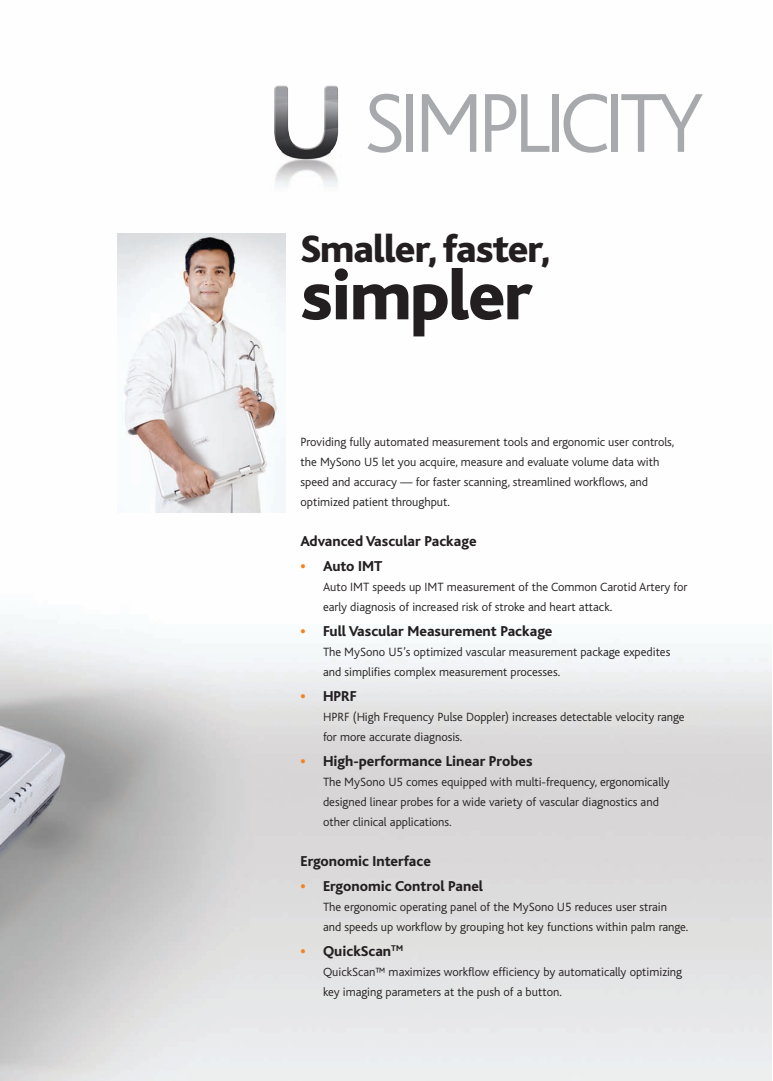
<style>
.page{position:relative;width:773px;height:1081px;background:#fff}
.page>*{position:absolute;margin:0;border:0;box-sizing:border-box;transform-origin:0 0}
.t1{font:300 87.5px "Bliss";letter-spacing:-.07em;color:#a8a9ad}
.t2{font:800 72.5px "Bliss";letter-spacing:-.025em;color:#231f20}
.t3{font:800 40px "Bliss";letter-spacing:-.025em;color:#231f20}
.t4{font:800 15px "Bliss";color:#231f20}
.t5{font:300 12.5px/20px "Bliss";color:#231f20}
.s1{color:#f58220}
</style>
<div class="page">
<img style="left:0;top:233px;width:771px;height:848px">
<img style="left:117px;top:234px;width:168px;height:278px">
<img style="left:274px;top:85px;width:65px;height:102px">
<h1 class="t1" style="left:363px;top:77px;width:342px">SIMPLICITY</h1>
<h3 class="t3" style="left:300px;top:228px;width:251px">Smaller, faster,</h3>
<h2 class="t2" style="left:300px;top:258px;width:233px">simpler</h2>
<p class="t5" style="left:300px;top:432px;width:375px">Providing fully automated measurement tools and ergonomic user controls, the MySono U5 let you acquire, measure and evaluate volume data with speed and accuracy — for faster scanning, streamlined workflows, and optimized patient throughput.</p>
<p class="t4" style="left:300px;top:533px;width:177px">Advanced Vascular Package</p>
<p class="t4" style="left:300px;top:558px;width:83px"><span class="s1">•</span> Auto IMT</p>
<p class="t5" style="left:323px;top:577px;width:366px">Auto IMT speeds up IMT measurement of the Common Carotid Artery for early diagnosis of increased risk of stroke and heart attack.</p>
<p class="t4" style="left:300px;top:623px;width:253px"><span class="s1">•</span> Full Vascular Measurement Package</p>
<p class="t5" style="left:323px;top:642px;width:349px">The MySono U5’s optimized vascular measurement package expedites and simplifies complex measurement processes.</p>
<p class="t4" style="left:300px;top:688px;width:58px"><span class="s1">•</span> HPRF</p>
<p class="t5" style="left:323px;top:707px;width:363px">HPRF (High Frequency Pulse Doppler) increases detectable velocity range for more accurate diagnosis.</p>
<p class="t4" style="left:300px;top:753px;width:234px"><span class="s1">•</span> High-performance Linear Probes</p>
<p class="t5" style="left:323px;top:772px;width:348px">The MySono U5 comes equipped with multi-frequency, ergonomically designed linear probes for a wide variety of vascular diagnostics and other clinical applications.</p>
<p class="t4" style="left:300px;top:853px;width:132px">Ergonomic Interface</p>
<p class="t4" style="left:300px;top:878px;width:184px"><span class="s1">•</span> Ergonomic Control Panel</p>
<p class="t5" style="left:323px;top:897px;width:367px">The ergonomic operating panel of the MySono U5 reduces user strain and speeds up workflow by grouping hot key functions within palm range.</p>
<p class="t4" style="left:300px;top:943px;width:104px"><span class="s1">•</span> QuickScan<sup>TM</sup></p>
<p class="t5" style="left:323px;top:962px;width:360px">QuickScan™ maximizes workflow efficiency by automatically optimizing key imaging parameters at the push of a button.</p>
</div>
